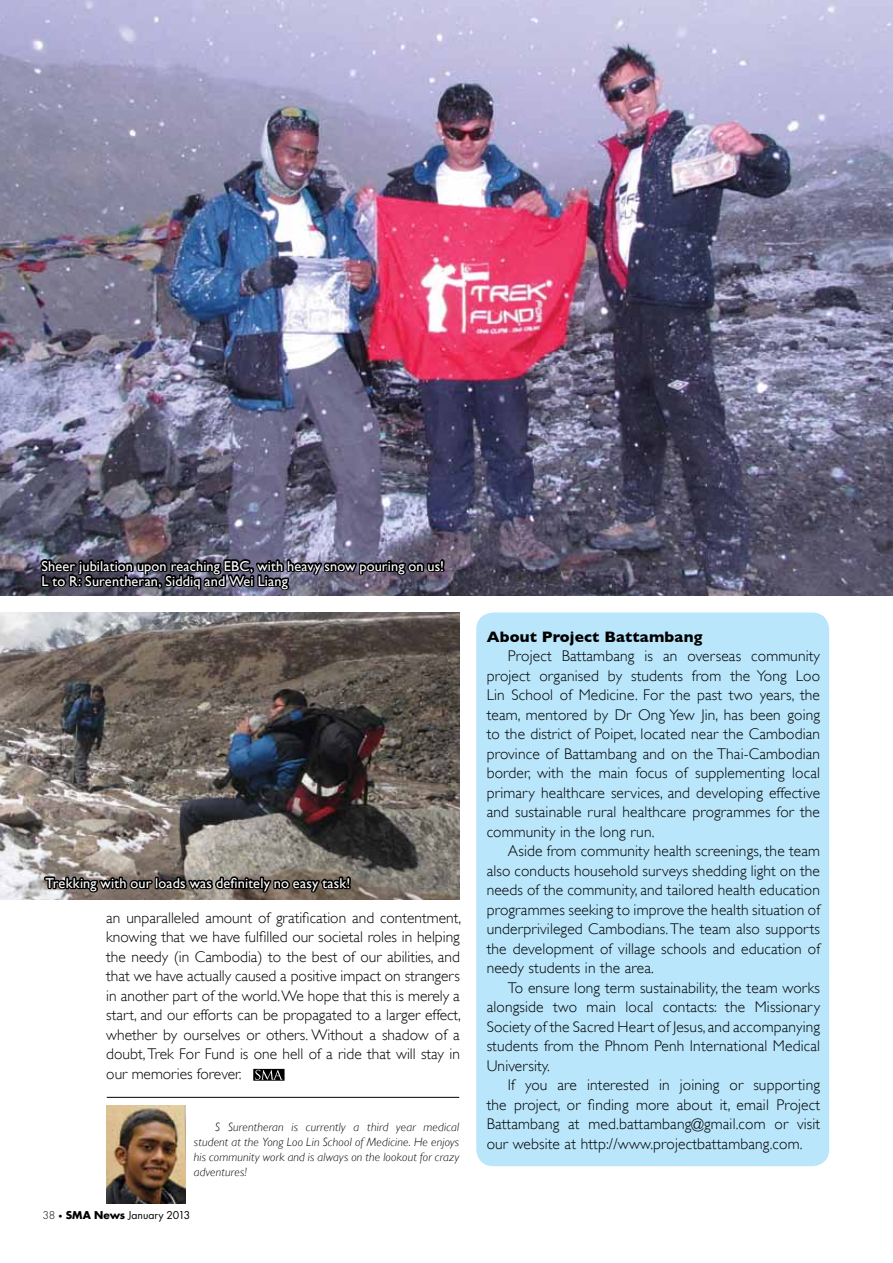
<style>
.page{position:relative;width:893px;height:1263px;background:#fff}
.page>*{position:absolute;margin:0;border:0;box-sizing:border-box;transform-origin:0 0}
.t1{font:300 15.45px/19.5px "Gill Sans";letter-spacing:.01em;color:#000;text-align:justify}
.t2{font:700 15.45px "Gill Sans";letter-spacing:.01em;color:#000}
.t3{font:14.25px/15px "Gill Sans";letter-spacing:.01em;color:#fff}
.t4{font:italic 300 12px/15px "Gill Sans";letter-spacing:.015em;color:#000;text-align:justify}
.t5{font:10.5px "Futura";letter-spacing:-.005em;color:#000}
.s1{font-weight:300}
.s2{font-weight:300;font-size:7.5px}
.s3{font-weight:700}
</style>
<div class="page">
<img style="left:0;top:0;width:893px;height:595px">
<svg style="left:253px;top:1069px;width:32px;height:12px"></svg>
<hr style="left:107px;top:1097px;width:352px;height:1px;background:#000">
<img style="left:106px;top:1105px;width:79px;height:98px">
<div style="left:476px;top:612px;width:353px;height:554px;background:#b9e6fa;border-radius:17px"></div>
<img style="left:0;top:612px;width:459px;height:287px">
<svg style="left:38px;top:556px;width:409px;height:38px;background:#403e4c"></svg>
<svg style="left:43px;top:873px;width:311px;height:27px;background:#5c544d"></svg>
<p class="t3" style="left:41px;top:558px;width:404px">Sheer jubilation upon reaching EBC, with heavy snow pouring on us!<br>L to R: Surentheran, Siddiq and Wei Liang</p>
<p class="t3" style="left:45px;top:875px;width:307px">Trekking with our loads was definitely no easy task!</p>
<p class="t1" style="left:106px;top:908px;width:356px">an unparalleled amount of gratification and contentment, knowing that we have fulfilled our societal roles in helping the needy (in Cambodia) to the best of our abilities, and that we have actually caused a positive impact on strangers in another part of the world. We hope that this is merely a start, and our efforts can be propagated to a larger effect, whether by ourselves or others. Without a shadow of a doubt, Trek For Fund is one hell of a ride that will stay in our memories forever.</p>
<p class="t4" style="left:194px;top:1119px;width:267px;text-indent:21px">S Surentheran is currently a third year medical student at the Yong Loo Lin School of Medicine. He enjoys his community work and is always on the lookout for crazy adventures!</p>
<p class="t5" style="left:43px;top:1208px;width:149px"><span class="s1">38</span> <span class="s2">•</span> <span class="s3">SMA News</span> January 2013</p>
<p class="t2" style="left:487px;top:628px;width:217px">About Project Battambang</p>
<p class="t1" style="left:487px;top:646px;width:335px;text-indent:21px">Project Battambang is an overseas community project organised by students from the Yong Loo Lin School of Medicine. For the past two years, the team, mentored by Dr Ong Yew Jin, has been going to the district of Poipet, located near the Cambodian province of Battambang and on the Thai-Cambodian border, with the main focus of supplementing local primary healthcare services, and developing effective and sustainable rural healthcare programmes for the community in the long run.</p>
<p class="t1" style="left:487px;top:841px;width:335px;text-indent:21px">Aside from community health screenings, the team also conducts household surveys shedding light on the needs of the community, and tailored health education programmes seeking to improve the health situation of underprivileged Cambodians. The team also supports the development of village schools and education of needy students in the area.</p>
<p class="t1" style="left:487px;top:978px;width:335px;text-indent:21px">To ensure long term sustainability, the team works alongside two main local contacts: the Missionary Society of the Sacred Heart of Jesus, and accompanying students from the Phnom Penh International Medical University.</p>
<p class="t1" style="left:487px;top:1075px;width:335px;text-indent:21px">If you are interested in joining or supporting the project, or finding more about it, email Project Battambang at med.battambang@gmail.com or visit our website at http://www.projectbattambang.com.</p>
</div>
